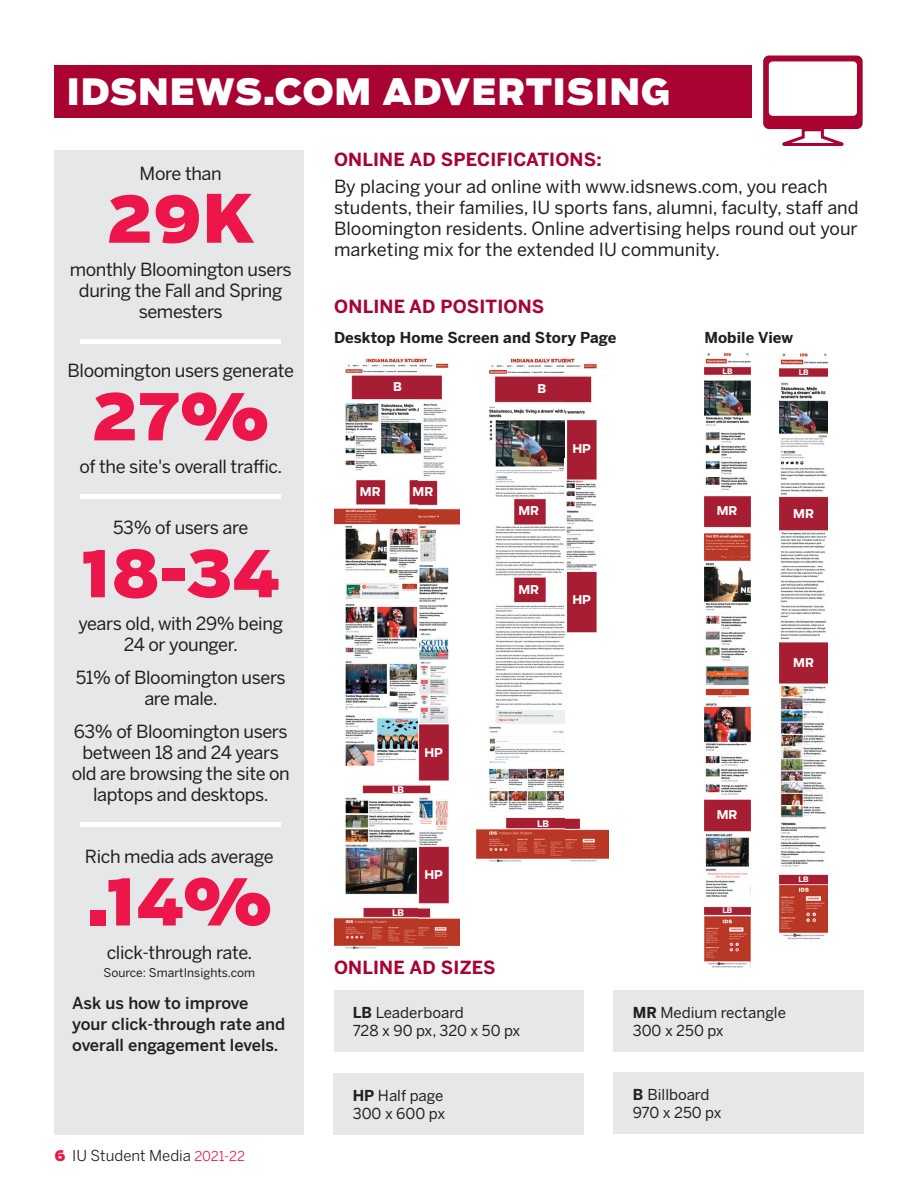
<style>
.page{position:relative;width:918px;height:1188px;background:#fff}
.page>*{position:absolute;margin:0;border:0;box-sizing:border-box;transform-origin:0 0}
.t1{font:900 66px "Boomer";letter-spacing:.01em;color:#ed164b}
.t2{font:900 36px "Boomer";letter-spacing:.025em;color:#fff}
.t3{font:18px/21px "Benton Sans";letter-spacing:-.02em;color:#231f20;text-align:center}
.t4{font:18px/21px "Benton Sans";color:#231f20}
.t5{font:700 18px "Benton Sans";letter-spacing:.01em;color:#a90332}
.t6{font:500 16.5px/21px "Benton Sans";color:#231f20}
.t7{font:15px/18px "Benton Sans";color:#231f20}
.t8{font:700 15px "Benton Sans";letter-spacing:.005em;color:#231f20}
.t9{font:15px "Benton Sans";color:#231f20}
.t10{font:700 12px "Boomer";color:#fff}
.t11{font:12px "Benton Sans";color:#231f20}
.t12{font:700 9px "Boomer";color:#fff}
.t13{font:700 7.5px "Boomer";color:#fff}
.s1{font-family:"Boomer";font-weight:900;color:#ed164b}
.s2{font-size:13.5px;color:#ed164b}
.s3{font-weight:700}
</style>
<div class="page">
<div style="left:54px;top:151px;width:250px;height:984px;background:#e6e7e9"></div>
<div style="left:334px;top:990px;width:250px;height:62px;background:#e6e7e9"></div>
<div style="left:334px;top:1073px;width:250px;height:62px;background:#e6e7e9"></div>
<div style="left:614px;top:990px;width:250px;height:62px;background:#e6e7e9"></div>
<div style="left:614px;top:1073px;width:250px;height:61px;background:#e6e7e9"></div>
<div style="left:55px;top:65px;width:697px;height:53px;background:#a90332"></div>
<svg style="left:763px;top:56px;width:100px;height:90px"></svg>
<hr style="left:80px;top:339px;width:201px;height:4px;background:#fff">
<hr style="left:80px;top:495px;width:201px;height:4px;background:#fff">
<div style="left:80px;top:822px;width:201px;height:5px;background:#fff"></div>
<img style="left:334px;top:358px;width:126px;height:591px">
<img style="left:476px;top:358px;width:133px;height:504px">
<img style="left:704px;top:353px;width:46px;height:615px">
<img style="left:780px;top:353px;width:48px;height:587px">
<h2 class="t2" style="left:66px;top:78px;width:605px">IDSNEWS.COM ADVERTISING</h2>
<p class="t3" style="left:140px;top:164px;width:84px">More than</p>
<h1 class="t1" style="left:108px;top:194px;width:149px">29K</h1>
<p class="t3" style="left:70px;top:260px;width:224px">monthly Bloomington users during the Fall and Spring semesters</p>
<p class="t3" style="left:67px;top:362px;width:228px">Bloomington users generate</p>
<h1 class="t1" style="left:93px;top:391px;width:178px">27%</h1>
<p class="t3" style="left:80px;top:458px;width:204px">of the site's overall traffic.</p>
<p class="t3" style="left:113px;top:519px;width:137px">53% of users are</p>
<h1 class="t1" style="left:82px;top:548px;width:200px">18-34</h1>
<p class="t3" style="left:78px;top:615px;width:206px">years old, with 29% being<br>24 or younger.</p>
<p class="t3" style="left:76px;top:669px;width:212px">51% of Bloomington users are male.</p>
<p class="t3" style="left:72px;top:723px;width:220px">63% of Bloomington users between 18 and 24 years old are browsing the site on laptops and desktops.</p>
<p class="t3" style="left:85px;top:847px;width:190px">Rich media ads average</p>
<h1 class="t1" style="left:87px;top:876px;width:186px">.14%</h1>
<p class="t3" style="left:107px;top:943px;width:147px">click-through rate.</p>
<p class="t11" style="left:104px;top:968px;width:153px">Source: SmartInsights.com</p>
<p class="t6" style="left:72px;top:994px;width:214px">Ask us how to improve your click-through rate and overall engagement levels.</p>
<p class="t9" style="left:54px;top:1147px;width:192px"><span class="s1">6</span> IU Student Media <span class="s2">2021-22</span></p>
<p class="t5" style="left:334px;top:153px;width:269px">ONLINE AD SPECIFICATIONS:</p>
<p class="t4" style="left:334px;top:178px;width:526px">By placing your ad online with www.idsnews.com, you reach students, their families, IU sports fans, alumni, faculty, staff and Bloomington residents. Online advertising helps round out your marketing mix for the extended IU community.</p>
<p class="t5" style="left:334px;top:300px;width:212px">ONLINE AD POSITIONS</p>
<p class="t8" style="left:334px;top:332px;width:284px">Desktop Home Screen and Story Page</p>
<p class="t8" style="left:704px;top:332px;width:90px">Mobile View</p>
<p class="t10" style="left:393px;top:379px;width:10px">B</p>
<p class="t10" style="left:360px;top:484px;width:22px">MR</p>
<p class="t10" style="left:413px;top:484px;width:22px">MR</p>
<p class="t12" style="left:392px;top:784px;width:14px">LB</p>
<p class="t10" style="left:424px;top:745px;width:20px">HP</p>
<p class="t10" style="left:537px;top:381px;width:10px">B</p>
<p class="t10" style="left:518px;top:503px;width:22px">MR</p>
<p class="t10" style="left:572px;top:441px;width:20px">HP</p>
<p class="t10" style="left:518px;top:582px;width:22px">MR</p>
<p class="t10" style="left:572px;top:592px;width:20px">HP</p>
<p class="t12" style="left:537px;top:818px;width:14px">LB</p>
<p class="t13" style="left:722px;top:367px;width:12px">LB</p>
<p class="t13" style="left:799px;top:368px;width:12px">LB</p>
<p class="t10" style="left:717px;top:503px;width:22px">MR</p>
<p class="t10" style="left:793px;top:506px;width:22px">MR</p>
<p class="t10" style="left:793px;top:655px;width:22px">MR</p>
<p class="t10" style="left:717px;top:807px;width:22px">MR</p>
<p class="t12" style="left:392px;top:907px;width:14px">LB</p>
<p class="t10" style="left:424px;top:867px;width:20px">HP</p>
<p class="t13" style="left:799px;top:875px;width:12px">LB</p>
<p class="t13" style="left:722px;top:906px;width:12px">LB</p>
<p class="t5" style="left:334px;top:960px;width:163px">ONLINE AD SIZES</p>
<p class="t7" style="left:353px;top:1005px;width:169px"><span class="s3">LB</span> Leaderboard<br>728 x 90 px, 320 x 50 px</p>
<p class="t7" style="left:353px;top:1088px;width:94px"><span class="s3">HP</span> Half page<br>300 x 600 px</p>
<p class="t7" style="left:633px;top:1005px;width:155px"><span class="s3">MR</span> Medium rectangle<br>300 x 250 px</p>
<p class="t7" style="left:633px;top:1087px;width:90px"><span class="s3">B</span> Billboard<br>970 x 250 px</p>
</div>
